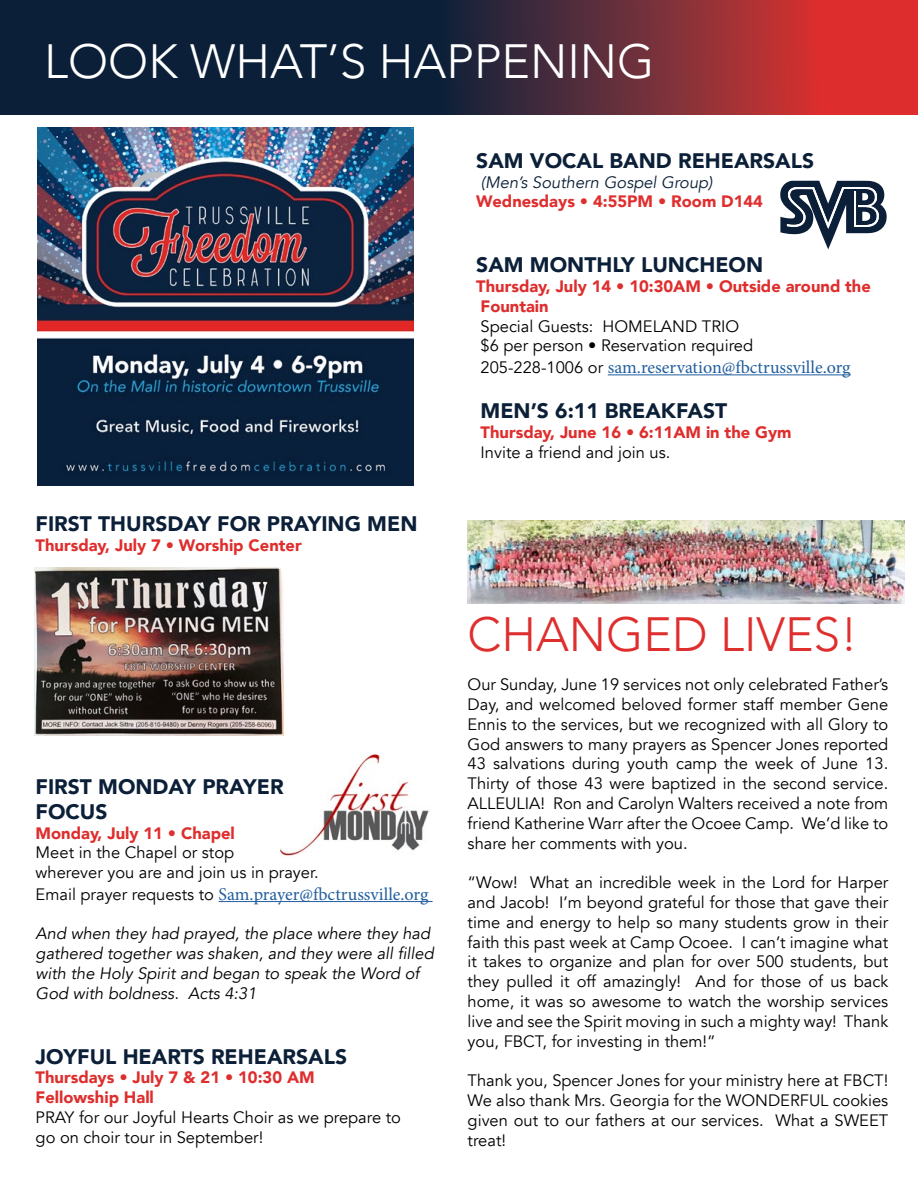
<style>
.page{position:relative;width:918px;height:1188px;background:#fff}
.page>*{position:absolute;margin:0;border:0;box-sizing:border-box;transform-origin:0 0}
.t1{font:300 48px "Avenir";color:#fff}
.t2{font:300 48px "Avenir";color:#de2e2d}
.t3{font:900 21px/25.2px "Avenir";color:#0b2038}
.t4{font:18px "Minion Pro";color:#215e9e}
.t5{font:16.5px/19.8px "Avenir";color:#000}
.t6{font:900 16.5px/19.8px "Avenir";color:#de2e2d}
.t7{font:italic 16.5px/19.8px "Avenir";color:#000}
.t8{font:italic 16.5px "Avenir";color:#0b2038}
.s1{font-family:"Avenir";font-size:16.5px;color:#000}
</style>
<div class="page">
<svg style="left:0;top:0;width:918px;height:114px;background:#4a2737"></svg>
<hr style="left:219px;top:901px;width:214px;height:1px;background:#215e9e">
<hr style="left:608px;top:374px;width:243px;height:1px;background:#215e9e">
<img style="left:280px;top:753px;width:149px;height:103px">
<img style="left:38px;top:128px;width:376px;height:358px">
<img style="left:467px;top:521px;width:437px;height:82px">
<img style="left:34px;top:567px;width:250px;height:169px">
<svg style="left:780px;top:181px;width:107px;height:68px"></svg>
<h1 class="t1" style="left:44px;top:33px;width:612px">LOOK WHAT’S HAPPENING</h1>
<p class="t3" style="left:476px;top:147px;width:339px">SAM VOCAL BAND REHEARSALS</p>
<p class="t8" style="left:481px;top:172px;width:233px">(Men’s Southern Gospel Group)</p>
<p class="t6" style="left:476px;top:191px;width:288px">Wednesdays • 4:55PM • Room D144</p>
<p class="t3" style="left:36px;top:510px;width:383px">FIRST THURSDAY FOR PRAYING MEN</p>
<p class="t6" style="left:36px;top:534px;width:268px">Thursday, July 7 • Worship Center</p>
<p class="t3" style="left:36px;top:773px;width:250px">FIRST MONDAY PRAYER<br>FOCUS</p>
<p class="t6" style="left:36px;top:822px;width:201px">Monday, July 11 • Chapel</p>
<p class="t5" style="left:36px;top:843px;width:284px">Meet in the Chapel or stop<br>wherever you are and join us in prayer.</p>
<p class="t4" style="left:36px;top:882px;width:394px"><span class="s1">Email prayer requests to</span> Sam.prayer@fbctrussville.org</p>
<p class="t7" style="left:36px;top:924px;width:400px">And when they had prayed, the place where they had gathered together was shaken, and they were all filled with the Holy Spirit and began to speak the Word of God with boldness. Acts 4:31</p>
<p class="t3" style="left:36px;top:1043px;width:313px">JOYFUL HEARTS REHEARSALS</p>
<p class="t6" style="left:36px;top:1067px;width:281px">Thursdays • July 7 &amp; 21 • 10:30 AM<br>Fellowship Hall</p>
<p class="t5" style="left:36px;top:1108px;width:367px">PRAY for our Joyful Hearts Choir as we prepare to go on choir tour in September!</p>
<p class="t3" style="left:476px;top:252px;width:288px">SAM MONTHLY LUNCHEON</p>
<p class="t6" style="left:476px;top:276px;width:396px">Thursday, July 14 • 10:30AM • Outside around the<br>Fountain</p>
<p class="t5" style="left:481px;top:316px;width:274px">Special Guests: HOMELAND TRIO $6 per person • Reservation required</p>
<p class="t4" style="left:481px;top:355px;width:372px"><span class="s1">205-228-1006 or</span> sam.reservation@fbctrussville.org</p>
<p class="t3" style="left:481px;top:398px;width:248px">MEN’S 6:11 BREAKFAST</p>
<p class="t6" style="left:481px;top:422px;width:312px">Thursday, June 16 • 6:11AM in the Gym</p>
<p class="t5" style="left:481px;top:442px;width:191px">Invite a friend and join us.</p>
<h1 class="t2" style="left:468px;top:606px;width:392px">CHANGED LIVES!</h1>
<p class="t5" style="left:468px;top:675px;width:422px;text-align:justify">Our Sunday, June 19 services not only celebrated Father’s Day, and welcomed beloved former staff member Gene Ennis to the services, but we recognized with all Glory to God answers to many prayers as Spencer Jones reported 43 salvations during youth camp the week of June 13.<br>Thirty of those 43 were baptized in the second service.<br>ALLEULIA! Ron and Carolyn Walters received a note from friend Katherine Warr after the Ocoee Camp. We’d like to share her comments with you.</p>
<p class="t5" style="left:468px;top:873px;width:422px;text-align:justify">“Wow! What an incredible week in the Lord for Harper and Jacob! I’m beyond grateful for those that gave their time and energy to help so many students grow in their faith this past week at Camp Ocoee. I can’t imagine what it takes to organize and plan for over 500 students, but they pulled it off amazingly! And for those of us back home, it was so awesome to watch the worship services live and see the Spirit moving in such a mighty way! Thank you, FBCT, for investing in them!”</p>
<p class="t5" style="left:468px;top:1071px;width:422px;text-align:justify">Thank you, Spencer Jones for your ministry here at FBCT!<br>We also thank Mrs. Georgia for the WONDERFUL cookies given out to our fathers at our services. What a SWEET treat!</p>
</div>
